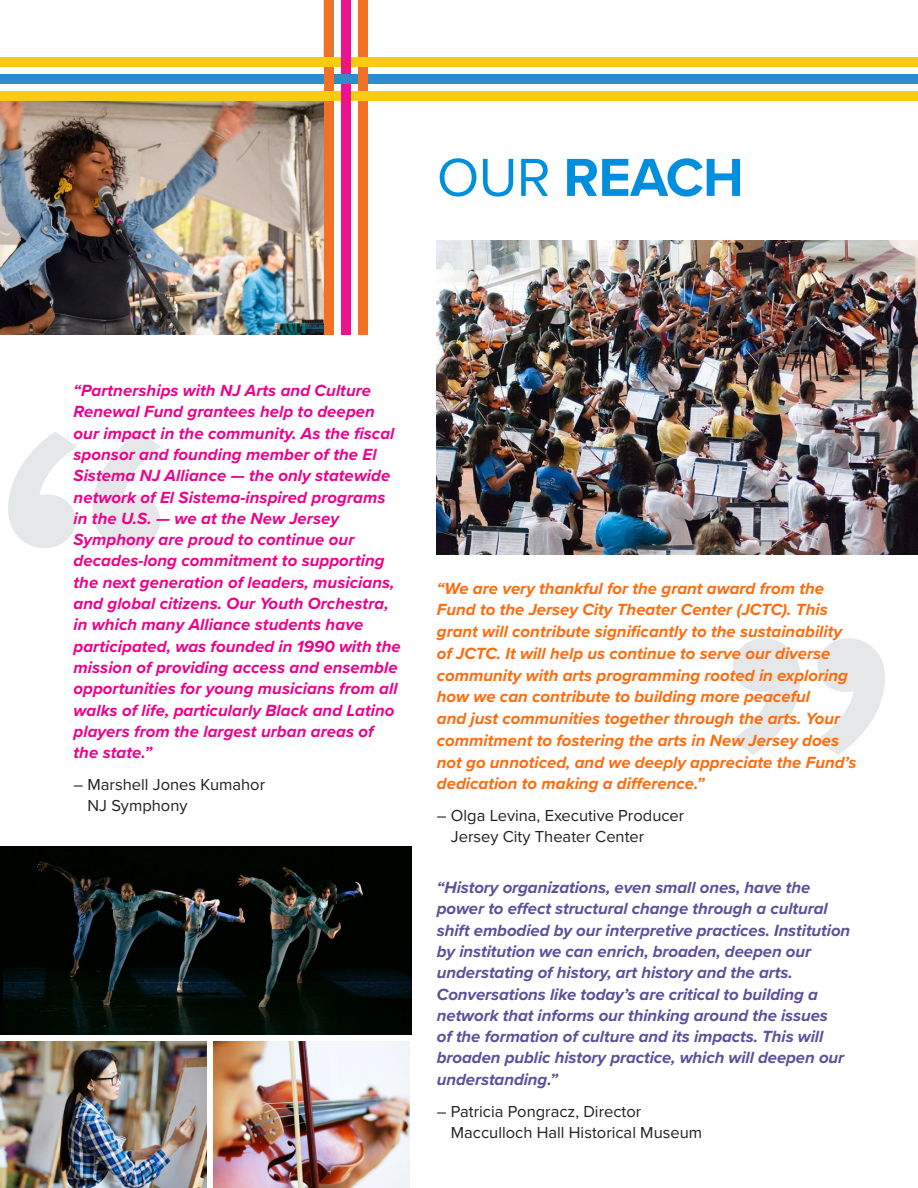
<style>
.page{position:relative;width:918px;height:1188px;background:#fff}
.page>*{position:absolute;margin:0;border:0;box-sizing:border-box;transform-origin:0 0}
.t1{font:700 55.5px "Proxima Nova";letter-spacing:-.01em;color:#008fde}
.t2{font:italic 700 16.8px/21.3px "Proxima Nova";letter-spacing:.005em;color:#ed028c}
.t3{font:italic 700 16.8px/21.8px "Proxima Nova";color:#ff6b0d}
.t4{font:italic 700 16.8px/21.3px "Proxima Nova";letter-spacing:-.005em;color:#5e4f9b}
.t5{font:16.5px/21px "Proxima Nova";color:#231f20}
.s1{font-weight:400}
</style>
<div class="page">
<svg style="left:732px;top:638px;width:153px;height:117px"></svg>
<svg style="left:8px;top:432px;width:153px;height:116px"></svg>
<img style="left:0;top:101px;width:324px;height:233px">
<img style="left:437px;top:240px;width:481px;height:314px">
<img style="left:3px;top:846px;width:408px;height:188px">
<div style="left:358px;top:84px;width:10px;height:250px;background:#f37125"></div>
<div style="left:358px;top:0;width:10px;height:74px;background:#f37125"></div>
<div style="left:334px;top:57px;width:584px;height:10px;background:#facc11"></div>
<div style="left:0;top:57px;width:324px;height:10px;background:#facc11"></div>
<div style="left:324px;top:0;width:10px;height:57px;background:#f37125"></div>
<div style="left:324px;top:67px;width:10px;height:7px;background:#f37125"></div>
<div style="left:324px;top:57px;width:10px;height:10px;background:#facc11"></div>
<div style="left:0;top:91px;width:324px;height:10px;background:#facc11"></div>
<div style="left:341px;top:101px;width:10px;height:233px;background:#ed138f"></div>
<div style="left:341px;top:0;width:10px;height:91px;background:#ed138f"></div>
<div style="left:334px;top:91px;width:7px;height:10px;background:#facc11"></div>
<div style="left:351px;top:91px;width:567px;height:10px;background:#facc11"></div>
<div style="left:341px;top:91px;width:10px;height:10px;background:#ed138f"></div>
<div style="left:324px;top:84px;width:10px;height:7px;background:#f37125"></div>
<div style="left:324px;top:101px;width:10px;height:233px;background:#f37125"></div>
<div style="left:324px;top:91px;width:10px;height:10px;background:#facc11"></div>
<div style="left:0;top:74px;width:324px;height:10px;background:#2d8dcc"></div>
<div style="left:334px;top:74px;width:24px;height:10px;background:#2d8dcc"></div>
<div style="left:368px;top:74px;width:550px;height:10px;background:#2d8dcc"></div>
<div style="left:358px;top:74px;width:10px;height:10px;background:#f37125"></div>
<div style="left:324px;top:74px;width:10px;height:10px;background:#f37125"></div>
<img style="left:0;top:1042px;width:206px;height:146px">
<img style="left:213px;top:1042px;width:197px;height:146px">
<p class="t1" style="left:437px;top:136px;width:308px"><span class="s1">OUR</span> REACH</p>
<p class="t2" style="left:74px;top:379px;width:329px">“Partnerships with NJ Arts and Culture Renewal Fund grantees help to deepen our impact in the community. As the fiscal sponsor and founding member of the El Sistema NJ Alliance — the only statewide network of El Sistema-inspired programs in the U.S. — we at the New Jersey Symphony are proud to continue our decades-long commitment to supporting the next generation of leaders, musicians, and global citizens. Our Youth Orchestra, in which many Alliance students have participated, was founded in 1990 with the mission of providing access and ensemble opportunities for young musicians from all walks of life, particularly Black and Latino players from the largest urban areas of the state.”</p>
<p class="t5" style="left:88px;top:773px;width:179px;text-indent:-14px">– Marshell Jones Kumahor<br>NJ Symphony</p>
<p class="t3" style="left:437px;top:577px;width:421px">“We are very thankful for the grant award from the Fund to the Jersey City Theater Center (JCTC). This grant will contribute significantly to the sustainability of JCTC. It will help us continue to serve our diverse community with arts programming rooted in exploring how we can contribute to building more peaceful<br>and just communities together through the arts. Your commitment to fostering the arts in New Jersey does not go unnoticed, and we deeply appreciate the Fund’s dedication to making a difference.”</p>
<p class="t5" style="left:451px;top:804px;width:235px;text-indent:-14px">– Olga Levina, Executive Producer<br>Jersey City Theater Center</p>
<p class="t4" style="left:437px;top:876px;width:415px">“History organizations, even small ones, have the power to effect structural change through a cultural shift embodied by our interpretive practices. Institution by institution we can enrich, broaden, deepen our understating of history, art history and the arts.<br>Conversations like today’s are critical to building a network that informs our thinking around the issues<br>of the formation of culture and its impacts. This will broaden public history practice, which will deepen our understanding.”</p>
<p class="t5" style="left:451px;top:1100px;width:253px;text-indent:-14px">– Patricia Pongracz, Director<br>Macculloch Hall Historical Museum</p>
</div>
